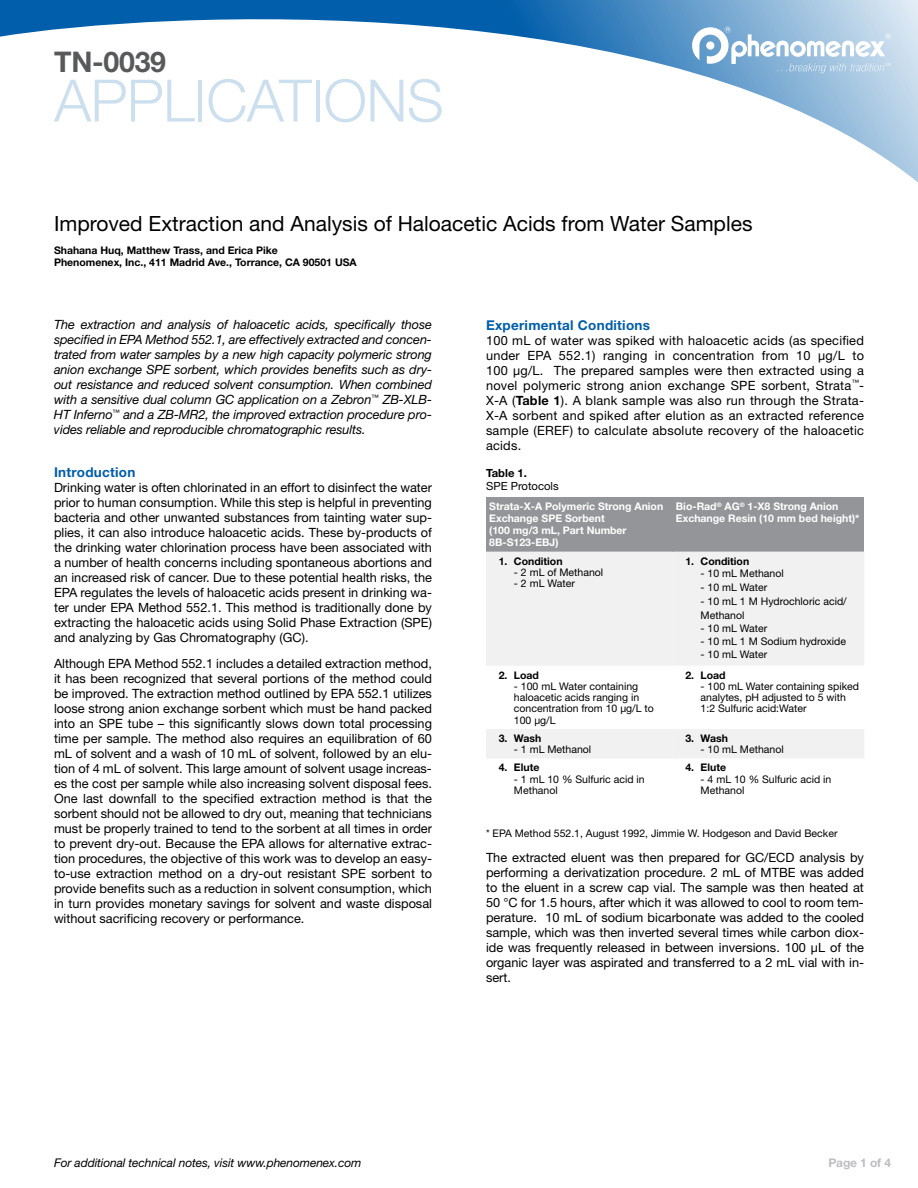
<style>
.page{position:relative;width:918px;height:1188px;background:#fff}
.page>*{position:absolute;margin:0;border:0;box-sizing:border-box;transform-origin:0 0}
.t1{font:300 58.5px "Helvetica Neue LT Std";letter-spacing:-.01em;color:#ccdfee}
.t2{font:700 28.5px "Helvetica Neue LT Std";letter-spacing:-.01em;color:#58595b}
.t3{font:21px "Helvetica Neue LT Std";color:#000}
.t4{font:700 13.5px "Helvetica Neue LT Std";letter-spacing:.02em;color:#005daa}
.t5{font:12.75px/15px "Helvetica Neue LT Std";color:#000;text-align:justify}
.t6{font:italic 12.75px/15px "Helvetica Neue LT Std";letter-spacing:-.01em;color:#000;text-align:justify}
.t7{font:italic 12px "Helvetica Neue LT Std";letter-spacing:-.01em;color:#000}
.t8{font:700 12px "Helvetica Neue LT Std";letter-spacing:-.01em;color:#bcbdc0}
.t9{font:11.25px "Helvetica Neue LT Std";color:#000}
.t10{font:700 11.25px "Helvetica Neue LT Std";color:#000}
.t11{font:10.5px/11.2px "Helvetica Neue LT Std";color:#000}
.t12{font:700 10.5px/12px "Helvetica Neue LT Std";color:#000}
.t13{font:700 10.5px/12px "Helvetica Neue LT Std";color:#fff}
.s1{font-weight:700}
</style>
<div class="page">
<svg style="left:0;top:0;width:918px;height:182px"></svg>
<svg style="left:692px;top:26px;width:199px;height:47px"></svg>
<div style="left:486px;top:497px;width:187px;height:55px;background:#939598"></div>
<div style="left:673px;top:497px;width:191px;height:55px;background:#939598"></div>
<svg style="left:486px;top:552px;width:378px;height:206px"></svg>
<h2 class="t2" style="left:54px;top:45px;width:113px">TN-0039</h2>
<h1 class="t1" style="left:54px;top:65px;width:391px">APPLICATIONS</h1>
<h3 class="t3" style="left:54px;top:211px;width:700px">Improved Extraction and Analysis of Haloacetic Acids from Water Samples</h3>
<p class="t12" style="left:54px;top:244px;width:304px">Shahana Huq, Matthew Trass, and Erica Pike<br>Phenomenex, Inc., 411 Madrid Ave., Torrance, CA 90501 USA</p>
<p class="t6" style="left:54px;top:317px;width:380px">The extraction and analysis of haloacetic acids, specifically those specified in EPA Method 552.1, are effectively extracted and concen&shy;trated from water samples by a new high capacity polymeric strong anion exchange SPE sorbent, which provides benefits such as dry&shy;out resistance and reduced solvent consumption. When combined with a sensitive dual column GC application on a Zebron<sup>™</sup> ZB-XLB-HT Inferno<sup>™</sup> and a ZB-MR2, the improved extraction procedure pro&shy;vides reliable and reproducible chromatographic results.</p>
<p class="t4" style="left:486px;top:316px;width:166px">Experimental Conditions</p>
<p class="t5" style="left:486px;top:332px;width:380px">100 mL of water was spiked with haloacetic acids (as specified under EPA 552.1) ranging in concentration from 10 µg/L to 100 µg/L. The prepared samples were then extracted using a novel polymeric strong anion exchange SPE sorbent, Strata<sup>™</sup>- X-A (<span class="s1">Table 1</span>). A blank sample was also run through the Strata-X-A sorbent and spiked after elution as an extracted reference sample (EREF) to calculate absolute recovery of the haloacetic acids.</p>
<p class="t4" style="left:54px;top:464px;width:83px">Introduction</p>
<p class="t5" style="left:54px;top:480px;width:380px">Drinking water is often chlorinated in an effort to disinfect the water prior to human consumption. While this step is helpful in preventing bacteria and other unwanted substances from tainting water sup&shy;plies, it can also introduce haloacetic acids. These by-products of the drinking water chlorination process have been associated with a number of health concerns including spontaneous abortions and an increased risk of cancer. Due to these potential health risks, the EPA regulates the levels of haloacetic acids present in drinking wa&shy;ter under EPA Method 552.1. This method is traditionally done by extracting the haloacetic acids using Solid Phase Extraction (SPE) and analyzing by Gas Chromatography (GC).</p>
<p class="t5" style="left:54px;top:656px;width:380px">Although EPA Method 552.1 includes a detailed extraction method, it has been recognized that several portions of the method could be improved. The extraction method outlined by EPA 552.1 utilizes loose strong anion exchange sorbent which must be hand packed into an SPE tube – this significantly slows down total processing time per sample. The method also requires an equilibration of 60 mL of solvent and a wash of 10 mL of solvent, followed by an elu&shy;tion of 4 mL of solvent. This large amount of solvent usage increas&shy;es the cost per sample while also increasing solvent disposal fees.<br>One last downfall to the specified extraction method is that the sorbent should not be allowed to dry out, meaning that technicians must be properly trained to tend to the sorbent at all times in order to prevent dry-out. Because the EPA allows for alternative extrac&shy;tion procedures, the objective of this work was to develop an easy&shy;to-use extraction method on a dry-out resistant SPE sorbent to provide benefits such as a reduction in solvent consumption, which in turn provides monetary savings for solvent and waste disposal without sacrificing recovery or performance.</p>
<p class="t10" style="left:486px;top:466px;width:42px">Table 1.</p>
<p class="t9" style="left:486px;top:480px;width:74px">SPE Protocols</p>
<p class="t13" style="left:489px;top:500px;width:176px">Strata-X-A Polymeric Strong Anion<br>Exchange SPE Sorbent<br>(100 mg/3 mL, Part Number<br>8B-S123-EBJ)</p>
<p class="t12" style="left:499px;top:555px;width:65px">1. Condition</p>
<p class="t11" style="left:514px;top:566px;width:91px">- 2 mL of Methanol</p>
<p class="t11" style="left:514px;top:578px;width:62px">- 2 mL Water</p>
<p class="t12" style="left:499px;top:669px;width:42px">2. Load</p>
<p class="t11" style="left:514px;top:680px;width:141px">- 100 mL Water containing haloacetic acids ranging in concentration from 10 µg/L to<br>100 µg/L</p>
<p class="t12" style="left:499px;top:732px;width:44px">3. Wash</p>
<p class="t11" style="left:514px;top:744px;width:79px">- 1 mL Methanol</p>
<p class="t12" style="left:499px;top:761px;width:42px">4. Elute</p>
<p class="t11" style="left:514px;top:773px;width:132px">- 1 mL 10 % Sulfuric acid in<br>Methanol</p>
<p class="t13" style="left:676px;top:500px;width:185px">Bio-Rad<sup>®</sup> AG<sup>®</sup> 1-X8 Strong Anion<br>Exchange Resin (10 mm bed height)*</p>
<p class="t12" style="left:685px;top:555px;width:65px">1. Condition</p>
<p class="t11" style="left:701px;top:567px;width:85px">- 10 mL Methanol</p>
<p class="t11" style="left:701px;top:581px;width:68px">- 10 mL Water</p>
<p class="t11" style="left:701px;top:595px;width:148px;line-height:13.5px">- 10 mL 1 M Hydrochloric acid/<br>Methanol</p>
<p class="t11" style="left:701px;top:622px;width:68px">- 10 mL Water</p>
<p class="t11" style="left:701px;top:635px;width:147px">- 10 mL 1 M Sodium hydroxide</p>
<p class="t11" style="left:701px;top:648px;width:68px">- 10 mL Water</p>
<p class="t12" style="left:685px;top:669px;width:42px">2. Load</p>
<p class="t11" style="left:701px;top:680px;width:160px">- 100 mL Water containing spiked analytes, pH adjusted to 5 with<br>1:2 Sulfuric acid:Water</p>
<p class="t12" style="left:685px;top:732px;width:44px">3. Wash</p>
<p class="t11" style="left:701px;top:744px;width:85px">- 10 mL Methanol</p>
<p class="t12" style="left:685px;top:761px;width:42px">4. Elute</p>
<p class="t11" style="left:701px;top:773px;width:132px">- 4 mL 10 % Sulfuric acid in<br>Methanol</p>
<p class="t11" style="left:486px;top:827px;width:353px">* EPA Method 552.1, August 1992, Jimmie W. Hodgeson and David Becker</p>
<p class="t5" style="left:486px;top:850px;width:380px">The extracted eluent was then prepared for GC/ECD analysis by performing a derivatization procedure. 2 mL of MTBE was added to the eluent in a screw cap vial. The sample was then heated at 50 °C for 1.5 hours, after which it was allowed to cool to room tem&shy;perature. 10 mL of sodium bicarbonate was added to the cooled sample, which was then inverted several times while carbon diox&shy;ide was frequently released in between inversions. 100 µL of the organic layer was aspirated and transferred to a 2 mL vial with in&shy;sert.</p>
<p class="t7" style="left:54px;top:1156px;width:309px">For additional technical notes, visit www.phenomenex.com</p>
<p class="t8" style="left:828px;top:1155px;width:64px">Page 1 of 4</p>
</div>
